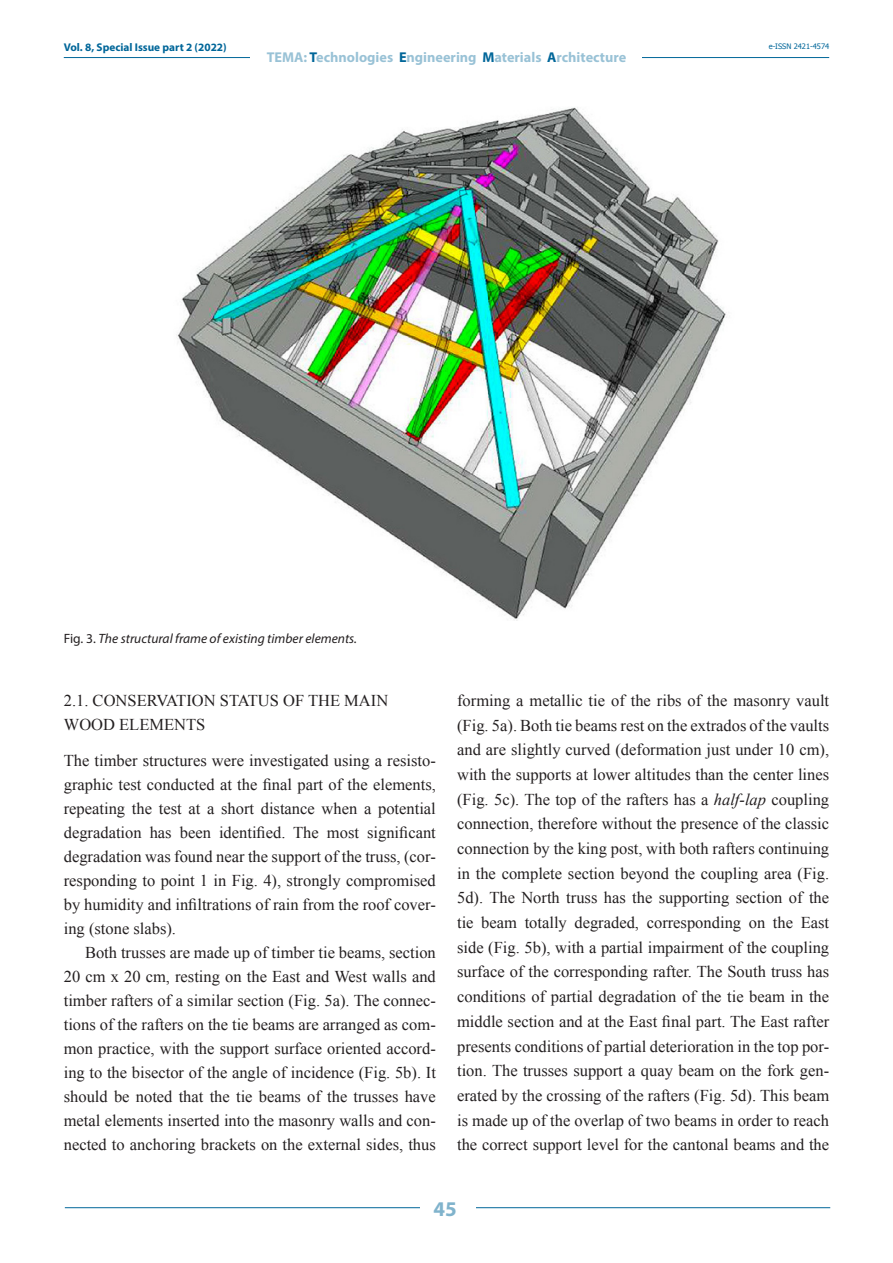
<style>
.page{position:relative;width:893px;height:1263px;background:#fff}
.page>*{position:absolute;margin:0;border:0;box-sizing:border-box;transform-origin:0 0}
.t1{font:700 21px "Myriad Pro";color:#80b3cc}
.TESTO{font:16.5px/24.8px "Times New Roman";color:#231f20;text-align:justify}
.TESTO_noRIENTRO{font:16.5px/24px "Times New Roman";color:#231f20;text-align:justify}
.TITOLO_2_Livello{font:16.5px/24px "Times New Roman";color:#231f20}
.t2{font:700 14.25px "Myriad Pro";color:#99c2d6}
.DIDASCALIA{font:italic 13.5px "Myriad Pro";color:#231f20}
.t3{font:700 11.25px "Myriad Pro";color:#069}
.t4{font:7.5px "Tahoma";color:#069}
.s1{color:#069}
.s2{font-style:normal}
.s3{font-style:italic}
</style>
<div class="page">
<hr style="left:64px;top:57px;width:765px;height:1px;background:#069">
<div style="left:251px;top:48px;width:391px;height:17px;background:#fff"></div>
<hr style="left:65px;top:1207px;width:765px;height:1px;background:#069">
<div style="left:420px;top:1195px;width:55px;height:25px;background:#fff"></div>
<img style="left:176px;top:107px;width:551px;height:513px">
<p class="t3" style="left:64px;top:40px;width:164px">Vol. 8, Special Issue part 2 (2022)</p>
<p class="t2" style="left:267px;top:48px;width:361px">TEMA: <span class="s1">T</span>echnologies <span class="s1">E</span>ngineering <span class="s1">M</span>aterials <span class="s1">A</span>rchitecture</p>
<p class="t4" style="left:769px;top:41px;width:62px">e-ISSN 2421-4574</p>
<p class="DIDASCALIA" style="left:64px;top:630px;width:295px"><span class="s2">Fig. 3.</span> The structural frame of existing timber elements.</p>
<p class="TITOLO_2_Livello" style="left:64px;top:688px;width:326px">2.1. CONSERVATION STATUS OF THE MAIN<br>WOOD ELEMENTS</p>
<p class="TESTO_noRIENTRO" style="left:64px;top:748px;width:374px">The timber structures were investigated using a resisto&shy;graphic test conducted at the final part of the elements, repeating the test at a short distance when a potential degradation has been identified. The most significant degradation was found near the support of the truss, (cor&shy;responding to point 1 in Fig. 4), strongly compromised by humidity and infiltrations of rain from the roof cover&shy;ing (stone slabs).</p>
<p class="TESTO" style="left:64px;top:940px;width:374px;line-height:24px;text-indent:21px">Both trusses are made up of timber tie beams, section 20 cm x 20 cm, resting on the East and West walls and timber rafters of a similar section (Fig. 5a). The connec&shy;tions of the rafters on the tie beams are arranged as com&shy;mon practice, with the support surface oriented accord&shy;ing to the bisector of the angle of incidence (Fig. 5b). It should be noted that the tie beams of the trusses have metal elements inserted into the masonry walls and con&shy;nected to anchoring brackets on the external sides, thus</p>
<p class="TESTO" style="left:457px;top:688px;width:374px">forming a metallic tie of the ribs of the masonry vault (Fig. 5a). Both tie beams rest on the extrados of the vaults and are slightly curved (deformation just under 10 cm), with the supports at lower altitudes than the center lines (Fig. 5c). The top of the rafters has a <span class="s3">half-lap</span> coupling connection, therefore without the presence of the classic connection by the king post, with both rafters continuing in the complete section beyond the coupling area (Fig.<br>5d). The North truss has the supporting section of the tie beam totally degraded, corresponding on the East side (Fig. 5b), with a partial impairment of the coupling surface of the corresponding rafter. The South truss has conditions of partial degradation of the tie beam in the middle section and at the East final part. The East rafter presents conditions of partial deterioration in the top por&shy;tion. The trusses support a quay beam on the fork gen&shy;erated by the crossing of the rafters (Fig. 5d). This beam is made up of the overlap of two beams in order to reach the correct support level for the cantonal beams and the</p>
<p class="t1" style="left:434px;top:1195px;width:25px">45</p>
</div>
